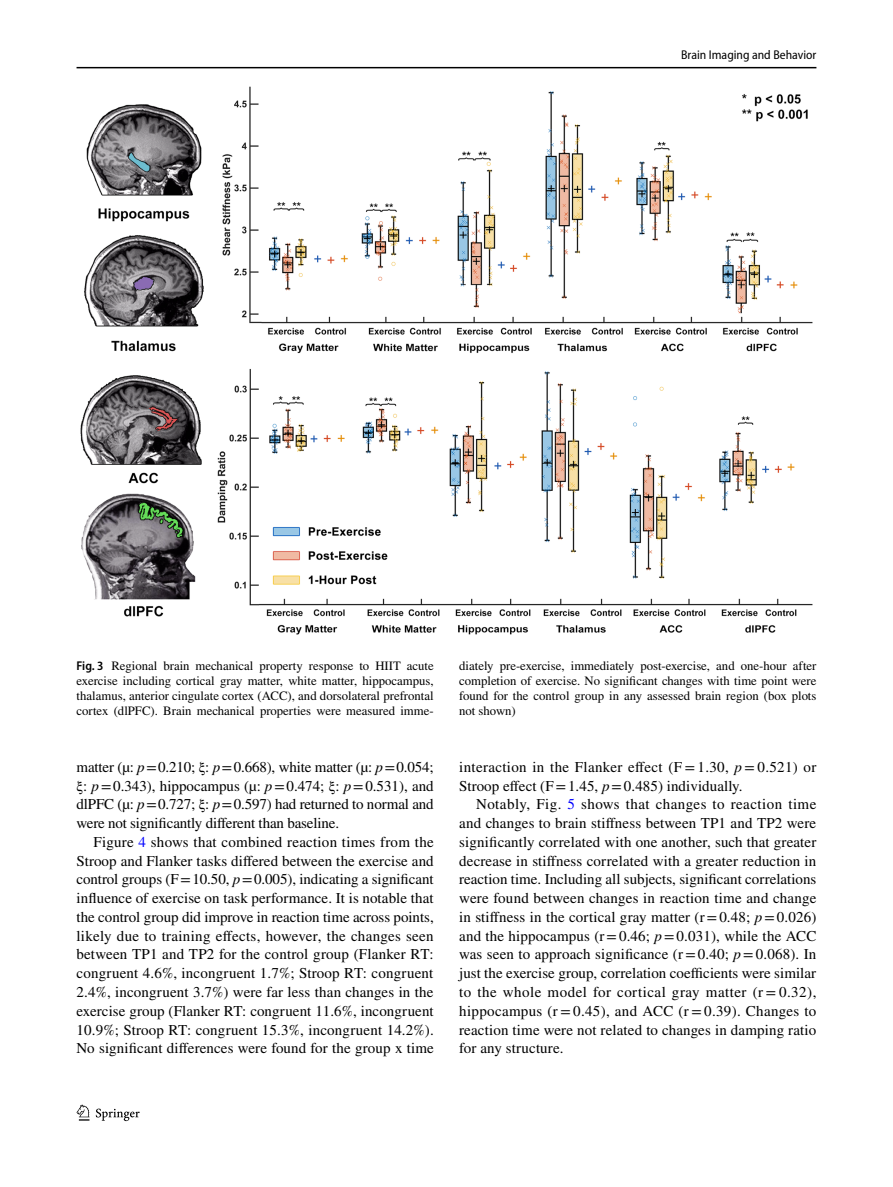
<style>
.page{position:relative;width:893px;height:1187px;background:#fff}
.page>*{position:absolute;margin:0;border:0;box-sizing:border-box;transform-origin:0 0}
.t1{font:15px/18.8px "STIX";letter-spacing:.005em;color:#000;text-align:justify}
.t2{font:12.75px/15px "STIX";color:#000;text-align:justify}
.t3{font:semi-condensed 12.75px "Myriad Pro";color:#000}
.s1{font-family:"Myriad Pro";font-weight:600;font-stretch:semi-condensed}
.s2{font-style:italic}
.s3{color:#00f}
</style>
<div class="page">
<hr style="left:77px;top:67px;width:739px;height:1px;background:#000">
<svg style="left:77px;top:1104px;width:12px;height:16px"></svg>
<svg style="left:96px;top:1108px;width:44px;height:12px"></svg>
<img style="left:81px;top:87px;width:731px;height:547px">
<p class="t3" style="left:681px;top:48px;width:137px">Brain Imaging and Behavior</p>
<p class="t2" style="left:77px;top:658px;width:359px"><span class="s1">Fig. 3</span> Regional brain mechanical property response to HIIT acute exercise including cortical gray matter, white matter, hippocampus, thalamus, anterior cingulate cortex (ACC), and dorsolateral prefrontal cortex (dlPFC). Brain mechanical properties were measured imme-</p>
<p class="t2" style="left:459px;top:658px;width:359px">diately pre-exercise, immediately post-exercise, and one-hour after completion of exercise. No significant changes with time point were found for the control group in any assessed brain region (box plots not shown)</p>
<p class="t1" style="left:77px;top:758px;width:359px">matter (µ: <span class="s2">p</span>=0.210; ξ: <span class="s2">p</span>=0.668), white matter (µ: <span class="s2">p</span>=0.054; ξ: <span class="s2">p</span>=0.343), hippocampus (µ: <span class="s2">p</span>=0.474; ξ: <span class="s2">p</span>=0.531), and dlPFC (µ: <span class="s2">p</span>=0.727; ξ: <span class="s2">p</span>=0.597) had returned to normal and were not significantly different than baseline.</p>
<p class="t1" style="left:77px;top:833px;width:359px;text-indent:17px">Figure <span class="s3">4</span> shows that combined reaction times from the Stroop and Flanker tasks differed between the exercise and control groups (F=10.50, <span class="s2">p</span>=0.005), indicating a significant influence of exercise on task performance. It is notable that the control group did improve in reaction time across points, likely due to training effects, however, the changes seen between TP1 and TP2 for the control group (Flanker RT: congruent 4.6%, incongruent 1.7%; Stroop RT: congruent 2.4%, incongruent 3.7%) were far less than changes in the exercise group (Flanker RT: congruent 11.6%, incongruent 10.9%; Stroop RT: congruent 15.3%, incongruent 14.2%).<br>No significant differences were found for the group x time</p>
<p class="t1" style="left:459px;top:758px;width:359px">interaction in the Flanker effect (F =1.30, <span class="s2">p</span> =0.521) or<br>Stroop effect (F=1.45, <span class="s2">p</span>=0.485) individually.</p>
<p class="t1" style="left:459px;top:796px;width:359px;text-indent:17px">Notably, Fig. <span class="s3">5</span> shows that changes to reaction time and changes to brain stiffness between TP1 and TP2 were significantly correlated with one another, such that greater decrease in stiffness correlated with a greater reduction in reaction time. Including all subjects, significant correlations were found between changes in reaction time and change in stiffness in the cortical gray matter (r=0.48; <span class="s2">p</span>=0.026) and the hippocampus (r=0.46; <span class="s2">p</span>=0.031), while the ACC was seen to approach significance (r=0.40; <span class="s2">p</span>=0.068). In just the exercise group, correlation coefficients were similar to the whole model for cortical gray matter (r = 0.32), hippocampus (r=0.45), and ACC (r=0.39). Changes to reaction time were not related to changes in damping ratio for any structure.</p>
</div>
